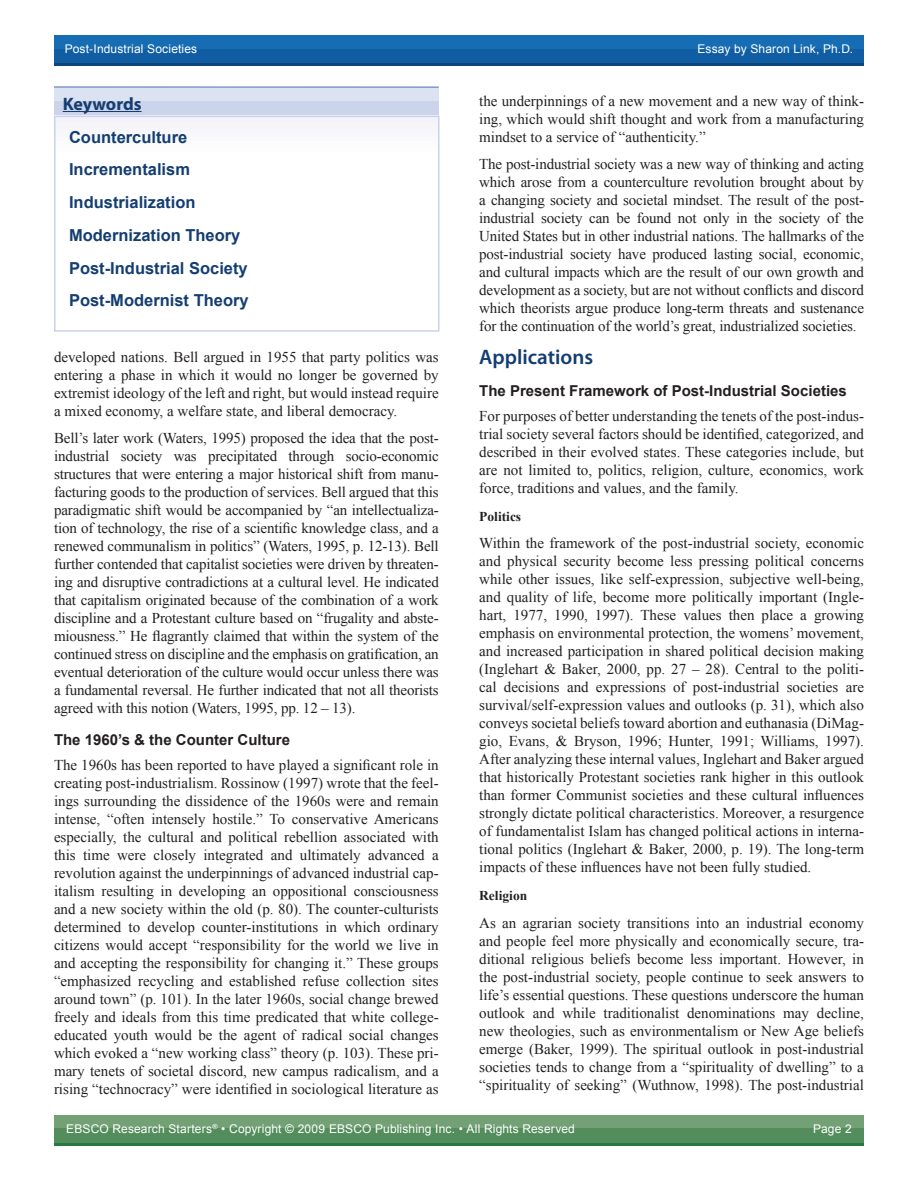
<style>
.page{position:relative;width:918px;height:1188px;background:#fff}
.page>*{position:absolute;margin:0;border:0;box-sizing:border-box;transform-origin:0 0}
.Body_Text{font:600 21px "Myriad Pro";color:#143e71}
.TOC_Keyword_Header{font:700 18px "Myriad Pro";letter-spacing:-.005em;color:#143e71}
.Keywords{font:700 16.5px "Arial";color:#143e71}
.Body_Text-2{font:15px/18px "Times New Roman";color:#231f20;text-align:justify}
.Body_Text_Subheader{font:700 15px "Arial";color:#231f20}
.Body_Text-3{font:700 13.5px "Times New Roman";color:#231f20}
.Master_Page_Left_Ali{font:12px "Arial";letter-spacing:.01em;color:#fff}
.Master_Page_Right_Al{font:12px "Arial";letter-spacing:.01em;color:#fff}
</style>
<div class="page">
<div style="left:54px;top:36px;width:810px;height:14px;background:#166db3"></div>
<div style="left:54px;top:49px;width:810px;height:14px;background:#115da3"></div>
<hr style="left:54px;top:63px;width:810px;height:3px;background:#0d467a">
<div style="left:54px;top:1115px;width:810px;height:15px;background:#73a175"></div>
<div style="left:54px;top:1129px;width:810px;height:14px;background:#538d5c"></div>
<hr style="left:54px;top:1143px;width:810px;height:3px;background:#277941">
<div style="left:54px;top:87px;width:385px;height:14px;background:#dbe3f3"></div>
<div style="left:54px;top:101px;width:385px;height:14px;background:#ccd4eb"></div>
<hr style="left:54px;top:86px;width:385px;height:2px;background:#8298cd">
<div style="left:54px;top:116px;width:386px;height:216px;border:2px solid #cad1ea"></div>
<hr style="left:63px;top:111px;width:79px;height:1px;background:#143e71">
<p class="Master_Page_Left_Ali" style="left:65px;top:41px;width:134px">Post-Industrial Societies</p>
<p class="Master_Page_Right_Al" style="left:697px;top:41px;width:157px">Essay by Sharon Link, Ph.D.</p>
<p class="TOC_Keyword_Header" style="left:63px;top:92px;width:80px">Keywords</p>
<p class="Keywords" style="left:69px;top:126px;width:120px">Counterculture</p>
<p class="Keywords" style="left:69px;top:159px;width:123px">Incrementalism</p>
<p class="Keywords" style="left:69px;top:191px;width:128px">Industrialization</p>
<p class="Keywords" style="left:69px;top:224px;width:173px">Modernization Theory</p>
<p class="Keywords" style="left:69px;top:257px;width:180px">Post-Industrial Society</p>
<p class="Keywords" style="left:69px;top:290px;width:181px">Post-Modernist Theory</p>
<p class="Body_Text-2" style="left:54px;top:347px;width:386px">developed nations. Bell argued in 1955 that party politics was entering a phase in which it would no longer be governed by extremist ideology of the left and right, but would instead require a mixed economy, a welfare state, and liberal democracy.</p>
<p class="Body_Text-2" style="left:54px;top:429px;width:386px">Bell’s later work (Waters, 1995) proposed the idea that the post&shy;industrial society was precipitated through socio-economic structures that were entering a major historical shift from manu&shy;facturing goods to the production of services. Bell argued that this paradigmatic shift would be accompanied by “an intellectualiza&shy;tion of technology, the rise of a scientific knowledge class, and a renewed communalism in politics” (Waters, 1995, p. 12-13). Bell further contended that capitalist societies were driven by threaten&shy;ing and disruptive contradictions at a cultural level. He indicated that capitalism originated because of the combination of a work discipline and a Protestant culture based on “frugality and abste&shy;miousness.” He flagrantly claimed that within the system of the continued stress on discipline and the emphasis on gratification, an eventual deterioration of the culture would occur unless there was a fundamental reversal. He further indicated that not all theorists agreed with this notion (Waters, 1995, pp. 12 – 13).</p>
<p class="Body_Text_Subheader" style="left:54px;top:730px;width:238px">The 1960’s &amp; the Counter Culture</p>
<p class="Body_Text-2" style="left:54px;top:756px;width:386px">The 1960s has been reported to have played a significant role in creating post-industrialism. Rossinow (1997) wrote that the feel&shy;ings surrounding the dissidence of the 1960s were and remain intense, “often intensely hostile.” To conservative Americans especially, the cultural and political rebellion associated with this time were closely integrated and ultimately advanced a revolution against the underpinnings of advanced industrial cap&shy;italism resulting in developing an oppositional consciousness and a new society within the old (p. 80). The counter-culturists determined to develop counter-institutions in which ordinary citizens would accept “responsibility for the world we live in and accepting the responsibility for changing it.” These groups “emphasized recycling and established refuse collection sites around town” (p. 101). In the later 1960s, social change brewed freely and ideals from this time predicated that white college&shy;educated youth would be the agent of radical social changes which evoked a “new working class” theory (p. 103). These pri&shy;mary tenets of societal discord, new campus radicalism, and a rising “technocracy” were identified in sociological literature as</p>
<p class="Body_Text-2" style="left:479px;top:91px;width:386px">the underpinnings of a new movement and a new way of think&shy;ing, which would shift thought and work from a manufacturing mindset to a service of “authenticity.”</p>
<p class="Body_Text-2" style="left:479px;top:155px;width:386px">The post-industrial society was a new way of thinking and acting which arose from a counterculture revolution brought about by a changing society and societal mindset. The result of the post&shy;industrial society can be found not only in the society of the United States but in other industrial nations. The hallmarks of the post-industrial society have produced lasting social, economic, and cultural impacts which are the result of our own growth and development as a society, but are not without conflicts and discord which theorists argue produce long-term threats and sustenance for the continuation of the world’s great, industrialized societies.</p>
<p class="Body_Text" style="left:479px;top:344px;width:115px">Applications</p>
<p class="Body_Text_Subheader" style="left:479px;top:381px;width:369px">The Present Framework of Post-Industrial Societies</p>
<p class="Body_Text-2" style="left:479px;top:407px;width:386px">For purposes of better understanding the tenets of the post-indus&shy;trial society several factors should be identified, categorized, and described in their evolved states. These categories include, but are not limited to, politics, religion, culture, economics, work force, traditions and values, and the family.</p>
<p class="Body_Text-3" style="left:479px;top:507px;width:43px">Politics</p>
<p class="Body_Text-2" style="left:479px;top:534px;width:386px">Within the framework of the post-industrial society, economic and physical security become less pressing political concerns while other issues, like self-expression, subjective well-being, and quality of life, become more politically important (Ingle&shy;hart, 1977, 1990, 1997). These values then place a growing emphasis on environmental protection, the womens’ movement, and increased participation in shared political decision making (Inglehart &amp; Baker, 2000, pp. 27 – 28). Central to the politi&shy;cal decisions and expressions of post-industrial societies are survival/self-expression values and outlooks (p. 31), which also conveys societal beliefs toward abortion and euthanasia (DiMag&shy;gio, Evans, &amp; Bryson, 1996; Hunter, 1991; Williams, 1997).<br>After analyzing these internal values, Inglehart and Baker argued that historically Protestant societies rank higher in this outlook than former Communist societies and these cultural influences strongly dictate political characteristics. Moreover, a resurgence of fundamentalist Islam has changed political actions in interna&shy;tional politics (Inglehart &amp; Baker, 2000, p. 19). The long-term impacts of these influences have not been fully studied.</p>
<p class="Body_Text-3" style="left:479px;top:886px;width:50px">Religion</p>
<p class="Body_Text-2" style="left:479px;top:913px;width:386px">As an agrarian society transitions into an industrial economy and people feel more physically and economically secure, tra&shy;ditional religious beliefs become less important. However, in the post-industrial society, people continue to seek answers to life’s essential questions. These questions underscore the human outlook and while traditionalist denominations may decline, new theologies, such as environmentalism or New Age beliefs emerge (Baker, 1999). The spiritual outlook in post-industrial societies tends to change from a “spirituality of dwelling” to a “spirituality of seeking” (Wuthnow, 1998). The post-industrial</p>
<p class="Master_Page_Left_Ali" style="left:66px;top:1121px;width:510px">EBSCO Research Starters<sup>®</sup> • Copyright © 2009 EBSCO Publishing Inc. • All Rights Reserved</p>
<p class="Master_Page_Right_Al" style="left:813px;top:1121px;width:40px">Page 2</p>
</div>
